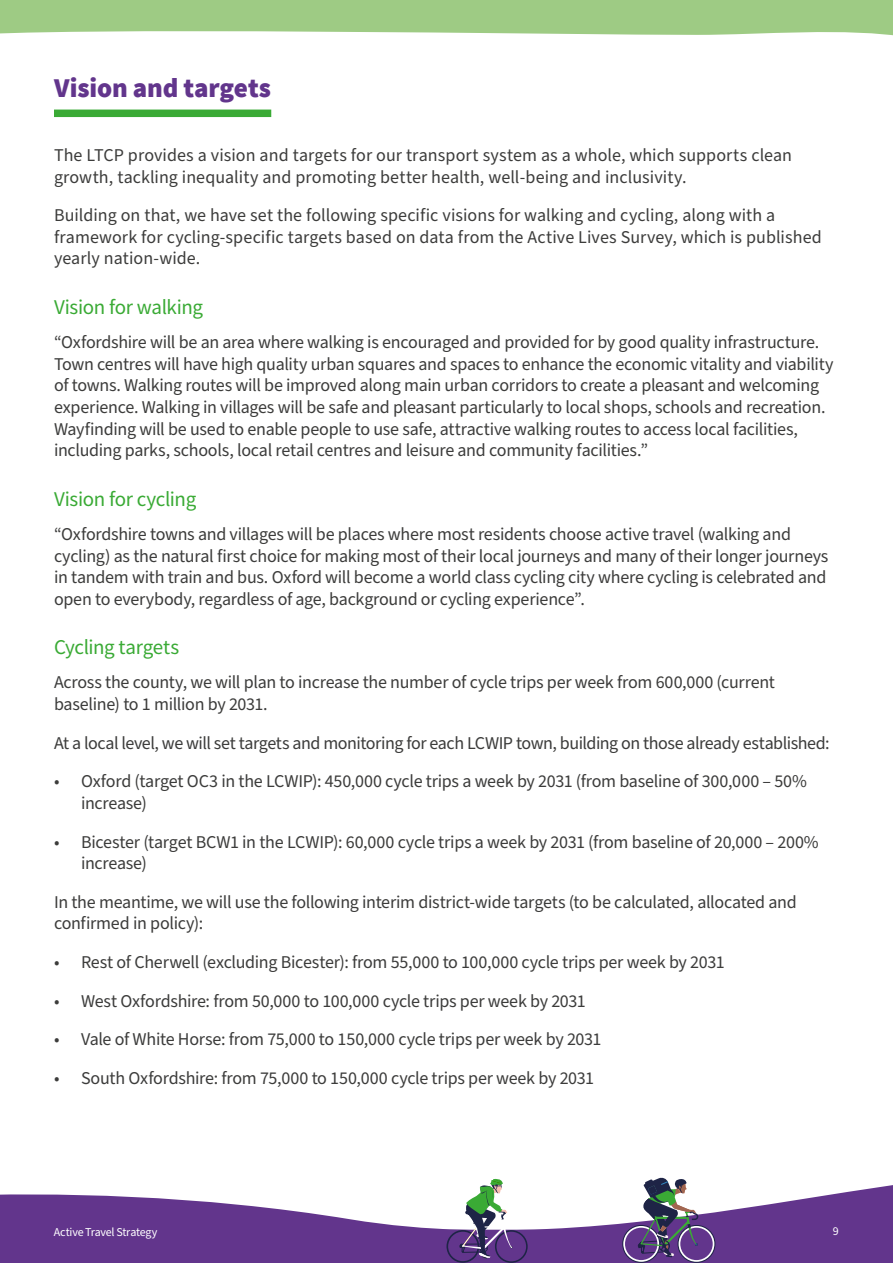
<style>
.page{position:relative;width:893px;height:1263px;background:#fff}
.page>*{position:absolute;margin:0;border:0;box-sizing:border-box;transform-origin:0 0}
.t1{font:900 27px "Source Sans Pro";letter-spacing:-.005em;color:#62358c}
.H2{font:21px "Source Sans Variable";letter-spacing:-.02em;color:#3aaa35}
.body_text{font:18px/21.6px "Source Sans Pro";letter-spacing:-.015em;color:#3c3c3b}
.body_text-2{font:18px/21.6px "Source Sans Pro";letter-spacing:.005em;color:#3c3c3b}
.t2{font:12px "Source Sans Pro";letter-spacing:-.015em;color:#fff}
</style>
<div class="page">
<svg style="left:0;top:4px;width:893px;height:114px"></svg>
<svg style="left:0;top:1177px;width:893px;height:86px;fill:#62358c"></svg>
<svg style="left:446px;top:1179px;width:82px;height:84px"></svg>
<svg style="left:622px;top:1178px;width:93px;height:85px"></svg>
<div style="left:54px;top:110px;width:217px;height:7px;background:#3aaa35"></div>
<h1 class="t1" style="left:54px;top:69px;width:219px">Vision and targets</h1>
<p class="body_text-2" style="left:54px;top:145px;width:740px">The LTCP provides a vision and targets for our transport system as a whole, which supports clean growth, tackling inequality and promoting better health, well-being and inclusivity.</p>
<p class="body_text-2" style="left:54px;top:205px;width:769px">Building on that, we have set the following specific visions for walking and cycling, along with a framework for cycling-specific targets based on data from the Active Lives Survey, which is published yearly nation-wide.</p>
<h3 class="H2" style="left:54px;top:294px;width:151px">Vision for walking</h3>
<p class="body_text" style="left:54px;top:332px;width:781px">“Oxfordshire will be an area where walking is encouraged and provided for by good quality infrastructure.<br>Town centres will have high quality urban squares and spaces to enhance the economic vitality and viability of towns. Walking routes will be improved along main urban corridors to create a pleasant and welcoming experience. Walking in villages will be safe and pleasant particularly to local shops, schools and recreation.<br>Wayfinding will be used to enable people to use safe, attractive walking routes to access local facilities, including parks, schools, local retail centres and leisure and community facilities.”</p>
<h3 class="H2" style="left:54px;top:486px;width:144px">Vision for cycling</h3>
<p class="body_text" style="left:54px;top:524px;width:776px">“Oxfordshire towns and villages will be places where most residents choose active travel (walking and cycling) as the natural first choice for making most of their local journeys and many of their longer journeys in tandem with train and bus. Oxford will become a world class cycling city where cycling is celebrated and open to everybody, regardless of age, background or cycling experience”.</p>
<h3 class="H2" style="left:54px;top:634px;width:127px">Cycling targets</h3>
<p class="body_text" style="left:54px;top:672px;width:722px">Across the county, we will plan to increase the number of cycle trips per week from 600,000 (current baseline) to 1 million by 2031.</p>
<p class="body_text" style="left:54px;top:732px;width:777px">At a local level, we will set targets and monitoring for each LCWIP town, building on those already established:</p>
<p class="body_text" style="left:81px;top:771px;width:727px;text-indent:-27px">• Oxford (target OC3 in the LCWIP): 450,000 cycle trips a week by 2031 (from baseline of 300,000 – 50% increase)</p>
<p class="body_text" style="left:81px;top:831px;width:739px;text-indent:-27px">• Bicester (target BCW1 in the LCWIP): 60,000 cycle trips a week by 2031 (from baseline of 20,000 – 200% increase)</p>
<p class="body_text" style="left:54px;top:891px;width:744px">In the meantime, we will use the following interim district-wide targets (to be calculated, allocated and confirmed in policy):</p>
<p class="body_text" style="left:54px;top:952px;width:672px">• Rest of Cherwell (excluding Bicester): from 55,000 to 100,000 cycle trips per week by 2031</p>
<p class="body_text" style="left:54px;top:990px;width:533px">• West Oxfordshire: from 50,000 to 100,000 cycle trips per week by 2031</p>
<p class="body_text" style="left:54px;top:1029px;width:549px">• Vale of White Horse: from 75,000 to 150,000 cycle trips per week by 2031</p>
<p class="body_text" style="left:54px;top:1067px;width:542px">• South Oxfordshire: from 75,000 to 150,000 cycle trips per week by 2031</p>
<p class="t2" style="left:54px;top:1224px;width:105px">Active Travel Strategy</p>
<p class="t2" style="left:833px;top:1223px;width:7px">9</p>
</div>
